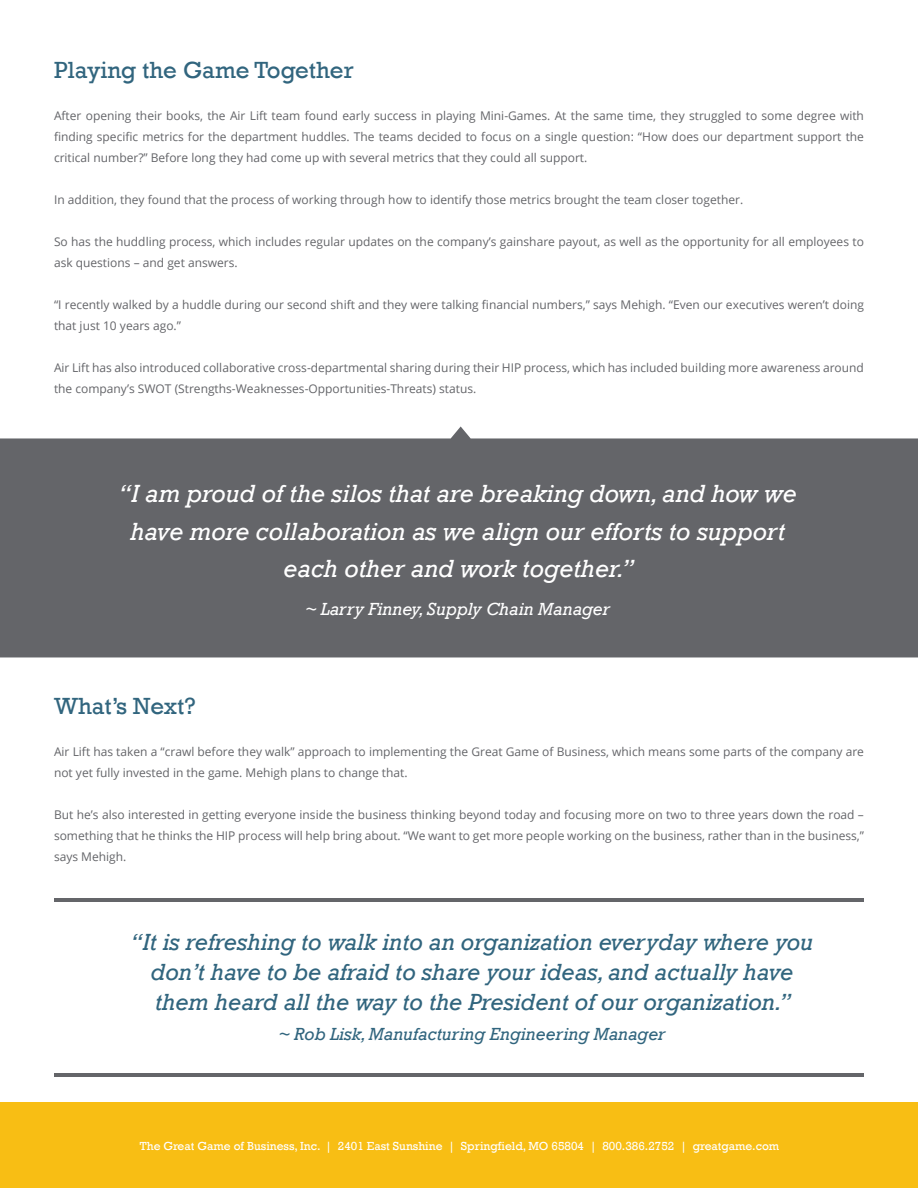
<style>
.page{position:relative;width:918px;height:1188px;background:#fff}
.page>*{position:absolute;margin:0;border:0;box-sizing:border-box;transform-origin:0 0}
.t1{font:italic 25.5px/37.5px "Rockwell";color:#fff;text-align:center}
.t2{font:italic 24px/30px "Rockwell";color:#31657e;text-align:center}
.t3{font:24px "Rockwell";color:#31657e}
.t4{font:italic 18px "Rockwell";color:#31657e}
.t5{font:italic 18px "Rockwell";color:#fff}
.t6{font:12px/21px "Open Sans";color:#646569}
.t7{font:12px "Rockwell";color:#fff}
</style>
<div class="page">
<div style="left:0;top:1103px;width:918px;height:85px;background:#f8be14"></div>
<hr style="left:54px;top:898px;width:810px;height:3px;background:#646569">
<hr style="left:54px;top:1073px;width:810px;height:3px;background:#646569">
<div style="left:0;top:426px;width:918px;height:231px;background:#646569"></div>
<h2 class="t3" style="left:54px;top:56px;width:301px">Playing the Game Together</h2>
<p class="t6" style="left:54px;top:105px;width:812px;text-align:justify">After opening their books, the Air Lift team found early success in playing Mini-Games. At the same time, they struggled to some degree with finding specific metrics for the department huddles. The teams decided to focus on a single question: “How does our department support the critical number?” Before long they had come up with several metrics that they could all support.</p>
<p class="t6" style="left:54px;top:189px;width:691px">In addition, they found that the process of working through how to identify those metrics brought the team closer together.</p>
<p class="t6" style="left:54px;top:231px;width:812px">So has the huddling process, which includes regular updates on the company’s gainshare payout, as well as the opportunity for all employees to ask questions – and get answers.</p>
<p class="t6" style="left:54px;top:294px;width:812px">“I recently walked by a huddle during our second shift and they were talking financial numbers,” says Mehigh. “Even our executives weren’t doing that just 10 years ago.”</p>
<p class="t6" style="left:54px;top:357px;width:812px">Air Lift has also introduced collaborative cross-departmental sharing during their HIP process, which has included building more awareness around the company’s SWOT (Strengths-Weaknesses-Opportunities-Threats) status.</p>
<h1 class="t1" style="left:119px;top:476px;width:679px">“I am proud of the silos that are breaking down, and how we have more collaboration as we align our efforts to support each other and work together.”</h1>
<h3 class="t5" style="left:306px;top:599px;width:306px">~ Larry Finney, Supply Chain Manager</h3>
<h2 class="t3" style="left:54px;top:693px;width:143px">What’s Next?</h2>
<p class="t6" style="left:54px;top:741px;width:812px">Air Lift has taken a “crawl before they walk” approach to implementing the Great Game of Business, which means some parts of the company are not yet fully invested in the game. Mehigh plans to change that.</p>
<p class="t6" style="left:54px;top:804px;width:812px;text-align:justify">But he’s also interested in getting everyone inside the business thinking beyond today and focusing more on two to three years down the road – something that he thinks the HIP process will help bring about. “We want to get more people working on the business, rather than in the business,” says Mehigh.</p>
<h2 class="t2" style="left:131px;top:927px;width:684px">“It is refreshing to walk into an organization everyday where you don’t have to be afraid to share your ideas, and actually have them heard all the way to the President of our organization.”</h2>
<h3 class="t4" style="left:279px;top:1024px;width:388px">~ Rob Lisk, Manufacturing Engineering Manager</h3>
<p class="t7" style="left:140px;top:1139px;width:641px">The Great Game of Business, Inc. | 2401 East Sunshine | Springfield, MO 65804 | 800.386.2752 | greatgame.com</p>
</div>
